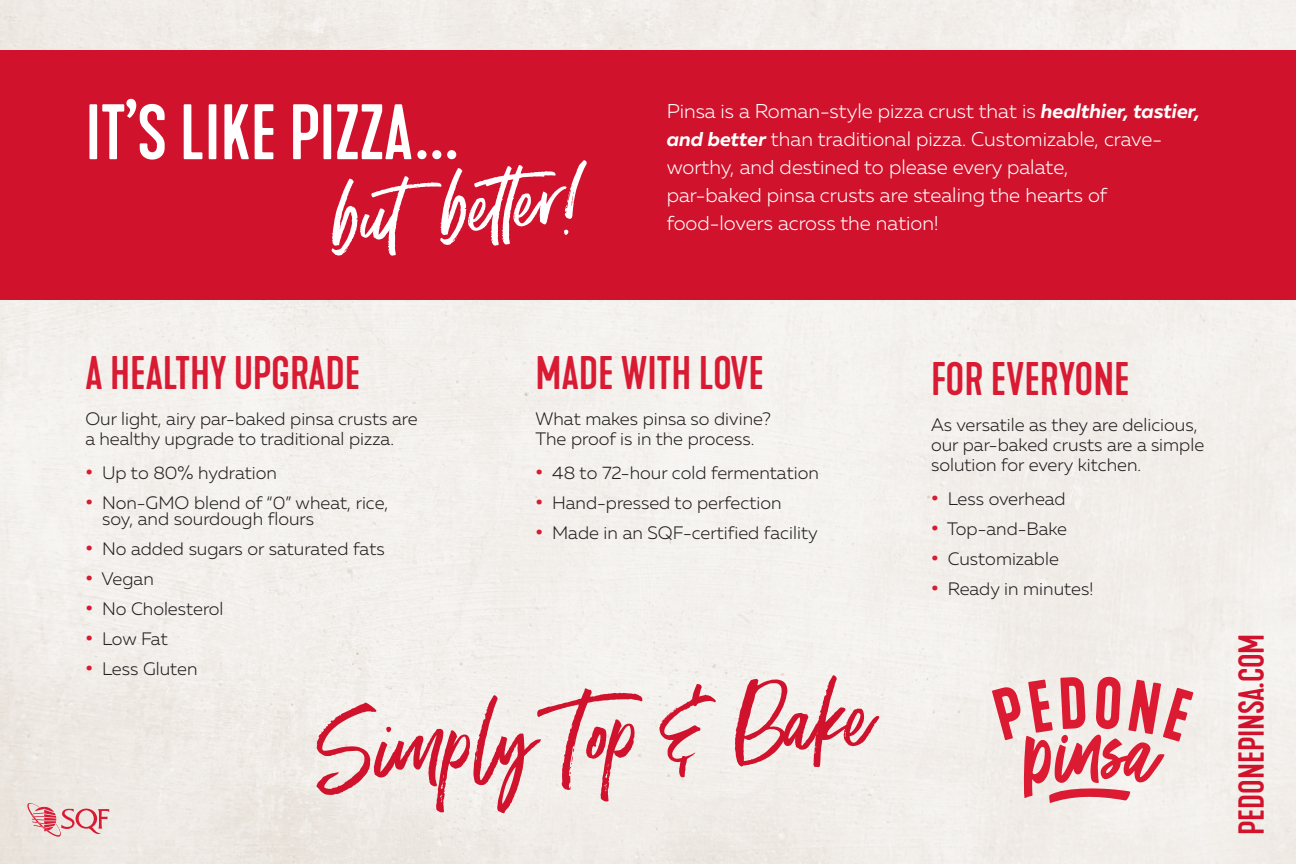
<style>
.page{position:relative;width:1296px;height:864px;background:#fff}
.page>*{position:absolute;margin:0;border:0;box-sizing:border-box;transform-origin:0 0}
.Black_Body_L{font:95.4px "Moonstone";color:#d1122c}
.Black_Body_L-2{font:83px "Moonstone";color:#fff}
.t1{font:500 73.2px "Kapra Neue";color:#fff}
.t2{font:500 44px "Kapra Neue";color:#d91a33}
.t3{font:500 33.8px "Kapra Neue";color:#d1122c}
.t4{font:300 20px/28px "Muller";color:#fff}
.t5{font:300 18px/20px "Muller";color:#231f20}
.s1{font-weight:700;font-style:italic}
.s2{font-weight:700;font-size:20px;color:#d91a33}
</style>
<div class="page">
<div style="left:0;top:50px;width:1296px;height:250px;background:#d1122c"></div>
<svg style="left:26px;top:802px;width:83px;height:36px;background:#e7babb"></svg>
<svg style="left:992px;top:677px;width:201px;height:126px;background:#e9a3a8"></svg>
<p class="t1" style="left:85px;top:88px;width:373px">IT’S LIKE PIZZA...</p>
<p class="Black_Body_L-2" style="left:328px;top:168px;width:249px;rotate:-6deg">but better!</p>
<p class="t4" style="left:667px;top:97px;width:535px">Pinsa is a Roman-style pizza crust that is <span class="s1">healthier, tastier, and better</span> than traditional pizza. Customizable, crave&shy;worthy, and destined to please every palate,<br>par-baked pinsa crusts are stealing the hearts of food-lovers across the nation!</p>
<p class="t2" style="left:85px;top:346px;width:277px">A HEALTHY UPGRADE</p>
<p class="t5" style="left:85px;top:409px;width:334px">Our light, airy par-baked pinsa crusts are a healthy upgrade to traditional pizza.</p>
<p class="t5" style="left:85px;top:463px;width:193px"><span class="s2">•</span> Up to 80% hydration</p>
<p class="t5" style="left:102px;top:495px;width:288px;line-height:16px;text-indent:-17px"><span class="s2">•</span> Non-GMO blend of “0” wheat, rice, soy, and sourdough flours</p>
<p class="t5" style="left:85px;top:539px;width:301px"><span class="s2">•</span> No added sugars or saturated fats</p>
<p class="t5" style="left:85px;top:569px;width:70px"><span class="s2">•</span> Vegan</p>
<p class="t5" style="left:85px;top:599px;width:140px"><span class="s2">•</span> No Cholesterol</p>
<p class="t5" style="left:85px;top:629px;width:84px"><span class="s2">•</span> Low Fat</p>
<p class="t5" style="left:85px;top:659px;width:114px"><span class="s2">•</span> Less Gluten</p>
<p class="t2" style="left:536px;top:346px;width:230px">MADE WITH LOVE</p>
<p class="t5" style="left:536px;top:409px;width:237px">What makes pinsa so divine?<br>The proof is in the process.</p>
<p class="t5" style="left:536px;top:463px;width:285px"><span class="s2">•</span> 48 to 72-hour cold fermentation</p>
<p class="t5" style="left:536px;top:493px;width:248px"><span class="s2">•</span> Hand-pressed to perfection</p>
<p class="t5" style="left:536px;top:523px;width:284px"><span class="s2">•</span> Made in an SQF-certified facility</p>
<p class="Black_Body_L" style="left:310px;top:693px;width:562px;rotate:-4deg">Simply Top &amp; Bake</p>
<p class="t2" style="left:931px;top:353px;width:200px">FOR EVERYONE</p>
<p class="t5" style="left:931px;top:415px;width:275px">As versatile as they are delicious, our par-baked crusts are a simple solution for every kitchen.</p>
<p class="t5" style="left:931px;top:489px;width:136px"><span class="s2">•</span> Less overhead</p>
<p class="t5" style="left:931px;top:519px;width:138px"><span class="s2">•</span> Top-and-Bake</p>
<p class="t5" style="left:931px;top:549px;width:129px"><span class="s2">•</span> Customizable</p>
<p class="t5" style="left:931px;top:579px;width:164px"><span class="s2">•</span> Ready in minutes!</p>
<p class="t3" style="left:1231px;top:835px;width:203px;rotate:-90deg">PEDONEPINSA.COM</p>
</div>
